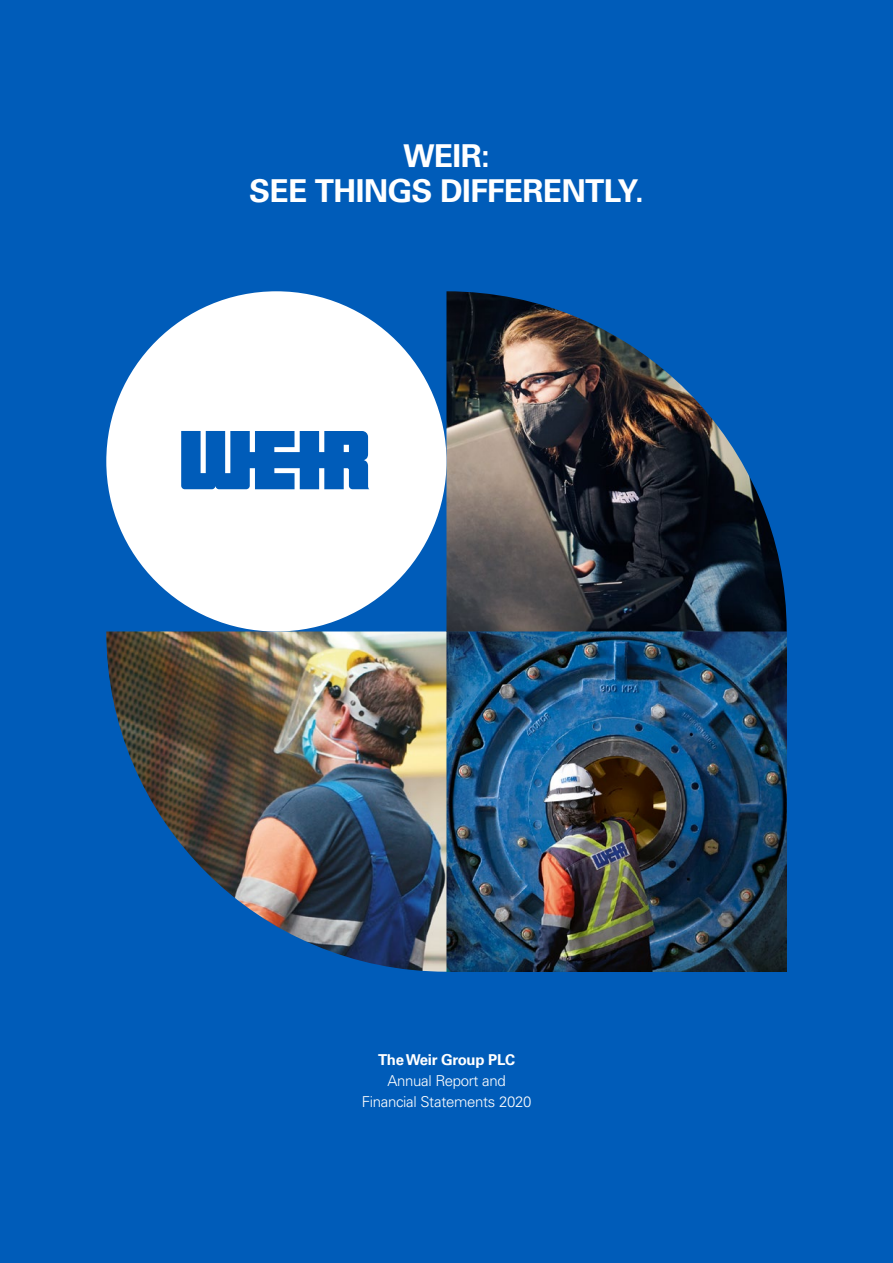
<style>
.page{position:relative;width:893px;height:1263px;background:#005cb9}
.page>*{position:absolute;margin:0;border:0;box-sizing:border-box;transform-origin:0 0}
.t1{font:700 31.5px/34.5px "Univers LT Std";letter-spacing:-.02em;color:#fff;text-align:center}
.t2{font:300 15px/21px "Univers LT Std";letter-spacing:-.02em;color:#fff;text-align:center}
.t3{font:700 15px "Univers LT Std";letter-spacing:-.02em;color:#fff}
</style>
<div class="page">
<img style="left:106px;top:631px;width:681px;height:341px">
<img style="left:446px;top:291px;width:341px;height:340px">
<div style="left:106px;top:291px;width:340px;height:340px;background:#fff;border-radius:50%"></div>
<svg style="left:181px;top:431px;width:188px;height:58px;background:#2372c2"></svg>
<h1 class="t1" style="left:249px;top:139px;width:396px">WEIR:<br>SEE THINGS DIFFERENTLY.</h1>
<p class="t3" style="left:378px;top:1051px;width:139px">The Weir Group PLC</p>
<p class="t2" style="left:362px;top:1070px;width:171px">Annual Report and<br>Financial Statements 2020</p>
</div>
